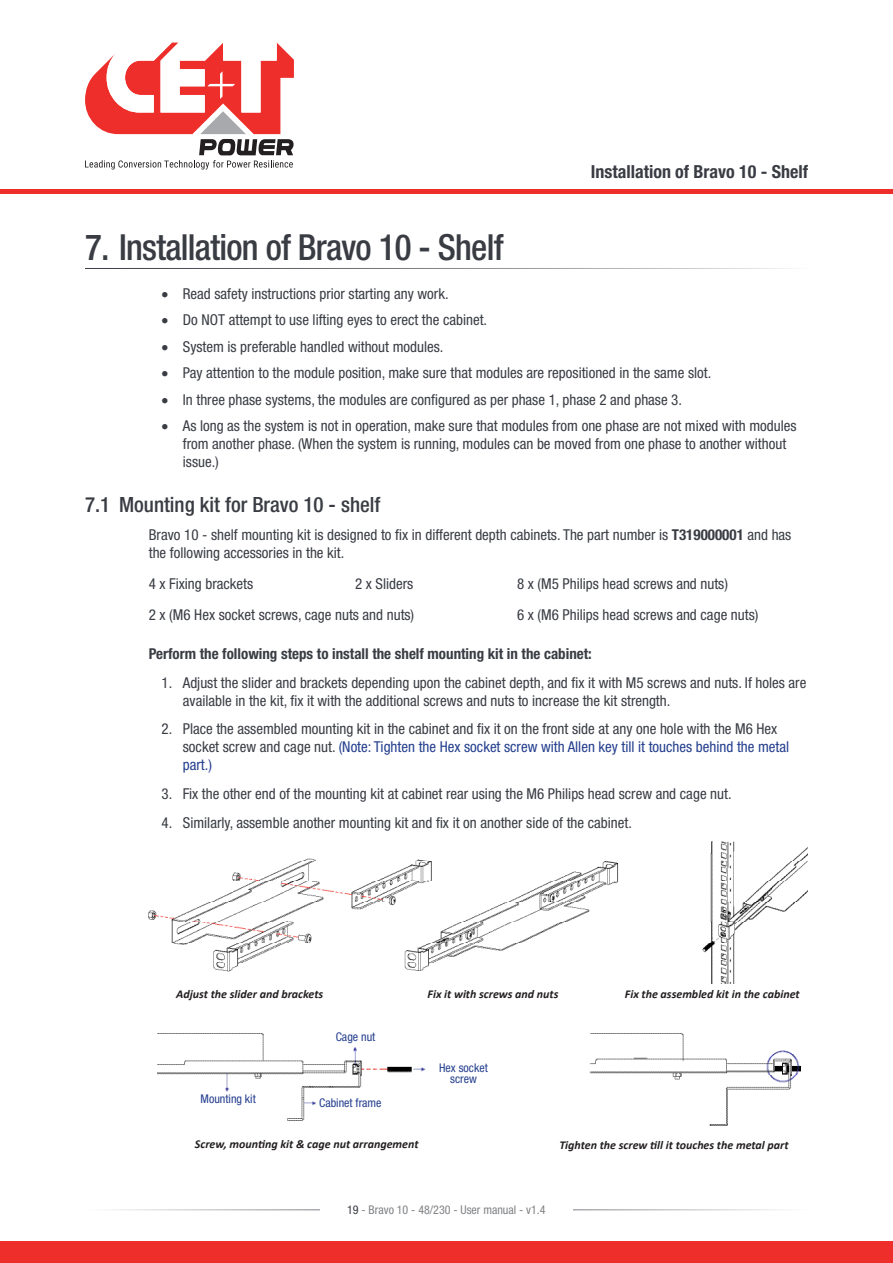
<style>
.page{position:relative;width:893px;height:1263px;background:#fff}
.page>*{position:absolute;margin:0;border:0;box-sizing:border-box;transform-origin:0 0}
.t1{font:500 condensed 36px "Helvetica Neue LT Std";letter-spacing:-.02em;color:#393c43}
.t2{font:500 condensed 21px "Helvetica Neue LT Std";color:#393c43}
.t3{font:700 condensed 18px "Helvetica Neue LT Std";color:#393c43}
.Picture_Left{font:condensed 15px/18px "Helvetica Neue LT Std";color:#393c43}
.Body_Text_Bold{font:700 condensed 15px "Helvetica Neue LT Std";color:#393c43}
.t4{font:italic 700 12px "Calibri";color:#231f20}
.t5{font:condensed 12px "Helvetica Neue LT Std";color:#253f8e}
.t6{font:condensed 12px "Helvetica Neue LT Std";color:#808285}
.s1{font-weight:700}
.s2{color:#253f8e}
.s3{color:#393c43}
</style>
<div class="page">
<img style="left:149px;top:841px;width:659px;height:142px">
<img style="left:157px;top:1033px;width:643px;height:93px">
<hr style="left:85px;top:1209px;width:723px;height:1px;background:#393c43">
<div style="left:320px;top:1199px;width:253px;height:21px;background:#fff"></div>
<div style="left:0;top:1242px;width:893px;height:21px;background:#ee2e2b"></div>
<svg style="left:85px;top:43px;width:209px;height:127px"></svg>
<hr style="left:0;top:189px;width:893px;height:4px;background:#ee2e2b">
<p class="t3" style="left:591px;top:161px;width:219px">Installation of Bravo 10 - Shelf</p>
<p class="t1" style="left:85px;top:225px;width:420px">7. Installation of Bravo 10 - Shelf</p>
<p class="Picture_Left" style="left:162px;top:284px;width:289px">• Read safety instructions prior starting any work.</p>
<p class="Picture_Left" style="left:162px;top:311px;width:327px">• Do NOT attempt to use lifting eyes to erect the cabinet.</p>
<p class="Picture_Left" style="left:162px;top:337px;width:283px">• System is preferable handled without modules.</p>
<p class="Picture_Left" style="left:162px;top:364px;width:551px">• Pay attention to the module position, make sure that modules are repositioned in the same slot.</p>
<p class="Picture_Left" style="left:162px;top:390px;width:522px">• In three phase systems, the modules are configured as per phase 1, phase 2 and phase 3.</p>
<p class="Picture_Left" style="left:183px;top:417px;width:615px;text-indent:-21px">• As long as the system is not in operation, make sure that modules from one phase are not mixed with modules from another phase. (When the system is running, modules can be moved from one phase to another without issue.)</p>
<p class="t2" style="left:85px;top:492px;width:297px">7.1 Mounting kit for Bravo 10 - shelf</p>
<p class="Picture_Left" style="left:149px;top:526px;width:644px">Bravo 10 - shelf mounting kit is designed to fix in different depth cabinets. The part number is <span class="s1">T319000001</span> and has the following accessories in the kit.</p>
<p class="Picture_Left" style="left:149px;top:575px;width:106px">4 x Fixing brackets</p>
<p class="Picture_Left" style="left:355px;top:575px;width:60px">2 x Sliders</p>
<p class="Picture_Left" style="left:517px;top:575px;width:212px">8 x (M5 Philips head screws and nuts)</p>
<p class="Picture_Left" style="left:149px;top:605px;width:267px">2 x (M6 Hex socket screws, cage nuts and nuts)</p>
<p class="Picture_Left" style="left:517px;top:605px;width:243px">6 x (M6 Philips head screws and cage nuts)</p>
<p class="Body_Text_Bold" style="left:149px;top:645px;width:445px">Perform the following steps to install the shelf mounting kit in the cabinet:</p>
<p class="Picture_Left" style="left:183px;top:673px;width:625px;text-indent:-21px">1. Adjust the slider and brackets depending upon the cabinet depth, and fix it with M5 screws and nuts. If holes are available in the kit, fix it with the additional screws and nuts to increase the kit strength.</p>
<p class="Picture_Left" style="left:183px;top:720px;width:608px;text-indent:-21px">2. Place the assembled mounting kit in the cabinet and fix it on the front side at any one hole with the M6 Hex socket screw and cage nut. <span class="s2">(Note: Tighten the Hex socket screw with Allen key till it touches behind the metal part.)</span></p>
<p class="Picture_Left" style="left:162px;top:785px;width:572px">3. Fix the other end of the mounting kit at cabinet rear using the M6 Philips head screw and cage nut.</p>
<p class="Picture_Left" style="left:162px;top:813px;width:472px">4. Similarly, assemble another mounting kit and fix it on another side of the cabinet.</p>
<p class="t4" style="left:176px;top:986px;width:149px">Adjust the slider and brackets</p>
<p class="t4" style="left:428px;top:986px;width:132px">Fix it with screws and nuts</p>
<p class="t4" style="left:625px;top:986px;width:176px">Fix the assembled kit in the cabinet</p>
<p class="t5" style="left:201px;top:1091px;width:57px">Mounting kit</p>
<p class="t5" style="left:336px;top:1030px;width:41px">Cage nut</p>
<p class="t5" style="left:319px;top:1095px;width:64px">Cabinet frame</p>
<p class="t4" style="left:195px;top:1135px;width:225px">Screw, mounting kit &amp; cage nut arrangement</p>
<p class="t5" style="left:439px;top:1061px;width:50px">Hex socket</p>
<p class="t5" style="left:450px;top:1072px;width:28px">screw</p>
<p class="t4" style="left:559px;top:1136px;width:231px">Tighten the screw till it touches the metal part</p>
<p class="t6" style="left:347px;top:1203px;width:200px"><span class="s3">19</span> - Bravo 10 - 48/230 - User manual - v1.4</p>
</div>
